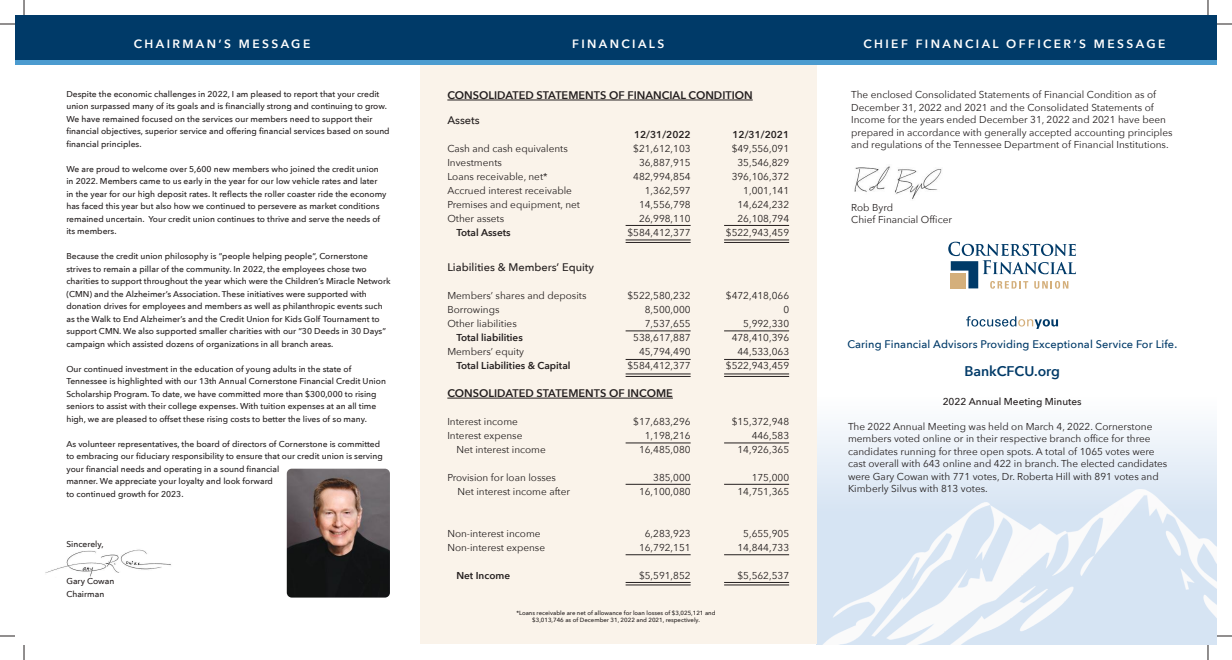
<style>
.page{position:relative;width:1232px;height:660px;background:#fff}
.page>*{position:absolute;margin:0;border:0;box-sizing:border-box;transform-origin:0 0}
.t1{font:600 14px "Avenir Next";color:#003a68}
.t2{font:600 12px "Avenir Next";letter-spacing:.2em;color:#fff}
.t3{font:600 11px "Avenir Next";color:#241f1f}
.t4{font:500 11px "Avenir Next";letter-spacing:.01em;color:#003a68}
.t5{font:500 11px "Avenir Next";color:#241f1f}
.t6{font:10px/14px "Avenir Next";color:#241f1f;text-align:right}
.t7{font:600 10px "Avenir Next";color:#241f1f}
.t8{font:500 10px "Avenir Next";color:#241f1f}
.t9{font:500 8.5px/12.5px "Avenir Next";color:#241f1f}
.t10{font:500 6px/7.2px "Avenir Next";color:#241f1f;text-align:center}
</style>
<div class="page">
<svg style="left:816px;top:375px;width:400px;height:115px"></svg>
<img style="left:816px;top:490px;width:400px;height:155px">
<div style="left:420px;top:52px;width:396px;height:592px;background:#faf3ea"></div>
<div style="left:15px;top:15px;width:1201px;height:47px;background:#003a68"></div>
<hr style="left:15px;top:60px;width:1201px;height:4px;background:#4b9bcf">
<svg style="left:948px;top:242px;width:128px;height:47px"></svg>
<svg style="left:966px;top:316px;width:92px;height:13px"></svg>
<img style="left:45px;top:549px;width:126px;height:28px">
<img style="left:287px;top:469px;width:103px;height:129px">
<hr style="left:447px;top:398px;width:226px;height:1px;background:#241f1f">
<hr style="left:625px;top:225px;width:65px;height:1px;background:#241f1f">
<hr style="left:724px;top:225px;width:65px;height:1px;background:#241f1f">
<hr style="left:625px;top:240px;width:65px;height:1px;background:#241f1f">
<hr style="left:724px;top:240px;width:65px;height:1px;background:#241f1f">
<hr style="left:625px;top:242px;width:65px;height:1px;background:#241f1f">
<hr style="left:724px;top:242px;width:65px;height:1px;background:#241f1f">
<hr style="left:625px;top:359px;width:65px;height:1px;background:#241f1f">
<hr style="left:625px;top:331px;width:65px;height:1px;background:#241f1f">
<hr style="left:724px;top:331px;width:65px;height:1px;background:#241f1f">
<hr style="left:625px;top:554px;width:65px;height:1px;background:#241f1f">
<hr style="left:724px;top:554px;width:65px;height:1px;background:#241f1f">
<hr style="left:625px;top:484px;width:65px;height:1px;background:#241f1f">
<hr style="left:724px;top:484px;width:65px;height:1px;background:#241f1f">
<hr style="left:625px;top:443px;width:65px;height:1px;background:#241f1f">
<hr style="left:724px;top:443px;width:65px;height:1px;background:#241f1f">
<hr style="left:724px;top:359px;width:65px;height:1px;background:#241f1f">
<hr style="left:625px;top:374px;width:65px;height:1px;background:#241f1f">
<hr style="left:625px;top:376px;width:65px;height:1px;background:#241f1f">
<hr style="left:625px;top:582px;width:65px;height:1px;background:#241f1f">
<hr style="left:625px;top:585px;width:65px;height:1px;background:#241f1f">
<hr style="left:724px;top:582px;width:65px;height:1px;background:#241f1f">
<hr style="left:724px;top:585px;width:65px;height:1px;background:#241f1f">
<hr style="left:724px;top:374px;width:65px;height:1px;background:#241f1f">
<hr style="left:724px;top:376px;width:65px;height:1px;background:#241f1f">
<hr style="left:447px;top:100px;width:305px;height:1px;background:#241f1f">
<img style="left:854px;top:166px;width:88px;height:34px">
<svg style="left:0;top:23px;width:15px;height:2px"></svg>
<svg style="left:1216px;top:23px;width:16px;height:2px"></svg>
<svg style="left:0;top:635px;width:15px;height:2px"></svg>
<svg style="left:1216px;top:635px;width:16px;height:2px"></svg>
<svg style="left:23px;top:0;width:2px;height:15px"></svg>
<svg style="left:23px;top:645px;width:2px;height:15px"></svg>
<svg style="left:1207px;top:0;width:1px;height:15px"></svg>
<svg style="left:1207px;top:645px;width:1px;height:15px"></svg>
<h2 class="t2" style="left:134px;top:34px;width:178px">CHAIRMAN’S MESSAGE</h2>
<h2 class="t2" style="left:572px;top:34px;width:94px">FINANCIALS</h2>
<h2 class="t2" style="left:863px;top:34px;width:303px">CHIEF FINANCIAL OFFICER’S MESSAGE</h2>
<p class="t9" style="left:66px;top:87px;width:325px">Despite the economic challenges in 2022, I am pleased to report that your credit union surpassed many of its goals and is financially strong and continuing to grow.<br>We have remained focused on the services our members need to support their financial objectives, superior service and offering financial services based on sound financial principles.</p>
<p class="t9" style="left:66px;top:162px;width:321px">We are proud to welcome over 5,600 new members who joined the credit union in 2022. Members came to us early in the year for our low vehicle rates and later in the year for our high deposit rates. It reflects the roller coaster ride the economy has faced this year but also how we continued to persevere as market conditions remained uncertain. Your credit union continues to thrive and serve the needs of its members.</p>
<p class="t9" style="left:66px;top:250px;width:326px">Because the credit union philosophy is “people helping people“, Cornerstone strives to remain a pillar of the community. In 2022, the employees chose two charities to support throughout the year which were the Children’s Miracle Network (CMN) and the Alzheimer’s Association. These initiatives were supported with donation drives for employees and members as well as philanthropic events such as the Walk to End Alzheimer’s and the Credit Union for Kids Golf Tournament to support CMN. We also supported smaller charities with our “30 Deeds in 30 Days” campaign which assisted dozens of organizations in all branch areas.</p>
<p class="t9" style="left:66px;top:362px;width:321px">Our continued investment in the education of young adults in the state of Tennessee is highlighted with our 13th Annual Cornerstone Financial Credit Union Scholarship Program. To date, we have committed more than $300,000 to rising seniors to assist with their college expenses. With tuition expenses at an all time high, we are pleased to offset these rising costs to better the lives of so many.</p>
<p class="t9" style="left:66px;top:437px;width:318px">As volunteer representatives, the board of directors of Cornerstone is committed to embracing our fiduciary responsibility to ensure that our credit union is serving your financial needs and operating in a sound financial<br>manner. We appreciate your loyalty and look forward<br>to continued growth for 2023.</p>
<p class="t9" style="left:66px;top:537px;width:39px">Sincerely,</p>
<p class="t9" style="left:66px;top:575px;width:49px">Gary Cowan<br>Chairman</p>
<p class="t3" style="left:447px;top:86px;width:307px">CONSOLIDATED STATEMENTS OF FINANCIAL CONDITION</p>
<p class="t5" style="left:447px;top:111px;width:34px">Assets</p>
<p class="t6" style="left:447px;top:141px;width:134px;text-align:left">Cash and cash equivalents<br>Investments<br>Loans receivable, net*<br>Accrued interest receivable<br>Premises and equipment, net<br>Other assets</p>
<p class="t7" style="left:456px;top:224px;width:56px">Total Assets</p>
<p class="t5" style="left:447px;top:258px;width:148px">Liabilities &amp; Members’ Equity</p>
<p class="t6" style="left:447px;top:288px;width:141px;text-align:left">Members’ shares and deposits<br>Borrowings<br>Other liabilities</p>
<p class="t7" style="left:456px;top:329px;width:68px">Total liabilities</p>
<p class="t6" style="left:447px;top:344px;width:78px">Members’ equity</p>
<p class="t7" style="left:456px;top:357px;width:116px">Total Liabilities &amp; Capital</p>
<p class="t3" style="left:447px;top:384px;width:227px">CONSOLIDATED STATEMENTS OF INCOME</p>
<p class="t6" style="left:447px;top:414px;width:72px">Interest income</p>
<p class="t6" style="left:447px;top:428px;width:77px">Interest expense</p>
<p class="t6" style="left:456px;top:442px;width:91px">Net interest income</p>
<p class="t6" style="left:457px;top:470px;width:114px;text-align:left;text-indent:-10px">Provision for loan losses<br>Net interest income after</p>
<p class="t6" style="left:447px;top:526px;width:99px;text-align:left">Non-interest income<br>Non-interest expense</p>
<p class="t7" style="left:456px;top:567px;width:55px">Net Income</p>
<p class="t7" style="left:634px;top:126px;width:58px">12/31/2022</p>
<p class="t6" style="left:627px;top:141px;width:65px">$21,612,103<br>36,887,915<br>482,994,854<br>1,362,597<br>14,556,798<br>26,998,110 $584,412,377</p>
<p class="t6" style="left:627px;top:288px;width:65px">$522,580,232<br>8,500,000<br>7,537,655<br>538,617,887<br>45,794,490 $584,412,377</p>
<p class="t6" style="left:633px;top:414px;width:59px">$17,683,296<br>1,198,216<br>16,485,080</p>
<p class="t6" style="left:639px;top:470px;width:53px">385,000<br>16,100,080</p>
<p class="t6" style="left:639px;top:526px;width:53px;text-align:center">6,283,923<br>16,792,151</p>
<p class="t6" style="left:639px;top:568px;width:53px">$5,591,852</p>
<p class="t7" style="left:732px;top:126px;width:58px">12/31/2021</p>
<p class="t6" style="left:726px;top:141px;width:65px">$49,556,091<br>35,546,829<br>396,106,372<br>1,001,141<br>14,624,232<br>26,108,794 $522,943,459</p>
<p class="t6" style="left:726px;top:288px;width:65px">$472,418,066<br>0<br>5,992,330<br>478,410,396<br>44,533,063 $522,943,459</p>
<p class="t6" style="left:731px;top:414px;width:59px">$15,372,948<br>446,583<br>14,926,365</p>
<p class="t6" style="left:737px;top:470px;width:53px">175,000<br>14,751,365</p>
<p class="t6" style="left:737px;top:526px;width:53px;text-align:center">5,655,905<br>14,844,733</p>
<p class="t6" style="left:737px;top:568px;width:53px">$5,562,537</p>
<p class="t10" style="left:516px;top:609px;width:201px">*Loans receivable are net of allowance for loan losses of $3,025,121 and $3,013,746 as of December 31, 2022 and 2021, respectively.</p>
<p class="t6" style="left:851px;top:88px;width:323px;line-height:12.5px;text-align:left">The enclosed Consolidated Statements of Financial Condition as of December 31, 2022 and 2021 and the Consolidated Statements of Income for the years ended December 31, 2022 and 2021 have been prepared in accordance with generally accepted accounting principles and regulations of the Tennessee Department of Financial Institutions.</p>
<p class="t6" style="left:851px;top:201px;width:102px;line-height:12.5px;text-align:left">Rob Byrd<br>Chief Financial Officer</p>
<p class="t4" style="left:847px;top:335px;width:331px">Caring Financial Advisors Providing Exceptional Service For Life.</p>
<h1 class="t1" style="left:964px;top:359px;width:97px">BankCFCU.org</h1>
<p class="t8" style="left:942px;top:393px;width:140px">2022 Annual Meeting Minutes</p>
<p class="t6" style="left:848px;top:420px;width:321px;line-height:12.5px;text-align:left">The 2022 Annual Meeting was held on March 4, 2022. Cornerstone members voted online or in their respective branch office for three candidates running for three open spots. A total of 1065 votes were cast overall with 643 online and 422 in branch. The elected candidates were Gary Cowan with 771 votes, Dr. Roberta Hill with 891 votes and Kimberly Silvus with 813 votes.</p>
</div>
